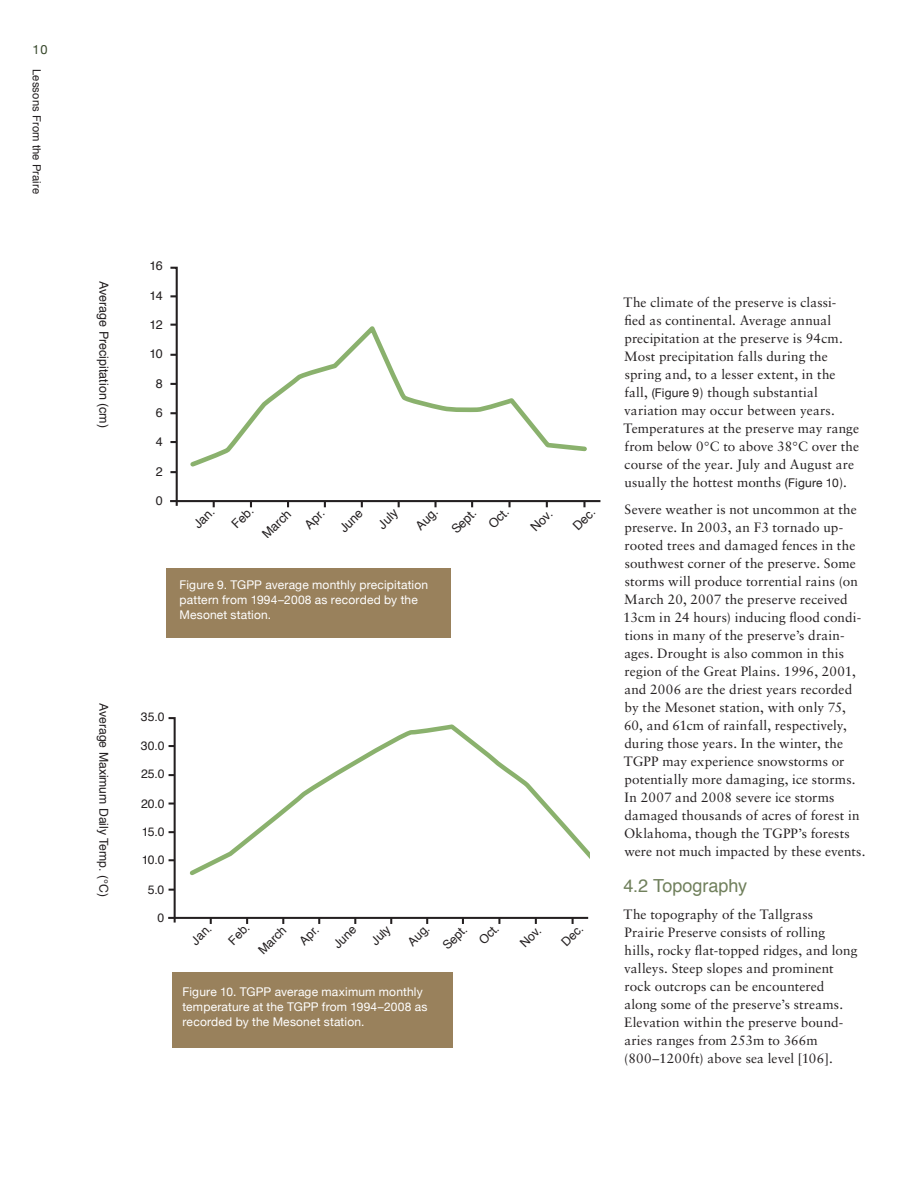
<style>
.page{position:relative;width:918px;height:1188px;background:#fff}
.page>*{position:absolute;margin:0;border:0;box-sizing:border-box;transform-origin:0 0}
.t1{font:18px "Helvetica";color:#70805c}
.t2{font:13.5px/18px "Sabon";letter-spacing:.01em;color:#231f20}
.t3{font:12.75px "Helvetica Neue";color:#354629}
.t4{font:12.45px/27.2px "Helvetica";color:#231f20}
.t5{font:12.15px/26.4px "Helvetica";color:#231f20}
.t6{font:12px/15px "Helvetica Neue";letter-spacing:.015em;color:#fff}
.t7{font:11.25px "Helvetica";letter-spacing:.015em;color:#231f20}
.s1{font-family:"Helvetica Neue";font-size:12px}
.s2{font-family:"Times New Roman"}
</style>
<div class="page">
<svg style="left:168px;top:717px;width:9px;height:206px"></svg>
<hr style="left:168px;top:917px;width:420px;height:2px;background:#231f20">
<svg style="left:189px;top:727px;width:400px;height:149px"></svg>
<div style="left:172px;top:972px;width:281px;height:75px;background:#99815c"></div>
<div style="left:166px;top:568px;width:285px;height:70px;background:#99815c"></div>
<svg style="left:170px;top:266px;width:9px;height:240px"></svg>
<svg style="left:434px;top:502px;width:3px;height:5px"></svg>
<svg style="left:508px;top:502px;width:3px;height:5px"></svg>
<svg style="left:583px;top:502px;width:3px;height:5px"></svg>
<hr style="left:170px;top:500px;width:430px;height:2px;background:#231f20">
<svg style="left:190px;top:329px;width:397px;height:138px"></svg>
<p class="t3" style="left:33px;top:42px;width:16px">10</p>
<p class="t7" style="left:46px;top:69px;width:127px;rotate:90deg">Lessons From the Praire</p>
<p class="t4" style="left:149px;top:252px;width:15px">16</p>
<p class="t4" style="left:118px;top:281px;width:149px;rotate:90deg">Average Precipitation (cm)</p>
<p class="t4" style="left:150px;top:281px;width:15px">14</p>
<p class="t4" style="left:149px;top:310px;width:15px">12</p>
<p class="t4" style="left:149px;top:340px;width:15px">10</p>
<p class="t4" style="left:156px;top:370px;width:8px">8</p>
<p class="t4" style="left:156px;top:399px;width:8px">6</p>
<p class="t4" style="left:156px;top:427px;width:8px">4</p>
<p class="t4" style="left:156px;top:458px;width:8px">2</p>
<p class="t4" style="left:156px;top:487px;width:8px">0</p>
<p class="t4" style="left:186px;top:516px;width:25px;rotate:-45deg">Jan.</p>
<p class="t4" style="left:224px;top:516px;width:27px;rotate:-45deg">Feb.</p>
<p class="t4" style="left:255px;top:526px;width:36px;rotate:-45deg">March</p>
<p class="t4" style="left:313px;top:501px;width:29px;text-indent:-22px;rotate:-45deg">Apr.<br>June</p>
<p class="t4" style="left:370px;top:517px;width:24px;rotate:-45deg">July</p>
<p class="t4" style="left:408px;top:518px;width:27px;rotate:-45deg">Aug.</p>
<p class="t4" style="left:444px;top:521px;width:31px;rotate:-45deg">Sept.</p>
<p class="t4" style="left:481px;top:516px;width:24px;rotate:-45deg">Oct.</p>
<p class="t4" style="left:523px;top:519px;width:26px;rotate:-45deg">Nov.</p>
<p class="t4" style="left:565px;top:518px;width:27px;rotate:-45deg">Dec.</p>
<p class="t6" style="left:180px;top:577px;width:250px">Figure 9. TGPP average monthly precipitation pattern from 1994–2008 as recorded by the<br>Mesonet station.</p>
<p class="t5" style="left:117px;top:703px;width:195px;rotate:90deg">Average Maximum Daily Temp. (°C)</p>
<p class="t5" style="left:141px;top:704px;width:25px">35.0</p>
<p class="t5" style="left:141px;top:732px;width:25px">30.0</p>
<p class="t5" style="left:141px;top:761px;width:25px">25.0</p>
<p class="t5" style="left:141px;top:790px;width:25px">20.0</p>
<p class="t5" style="left:142px;top:818px;width:24px">15.0</p>
<p class="t5" style="left:142px;top:846px;width:24px">10.0</p>
<p class="t5" style="left:148px;top:876px;width:18px">5.0</p>
<p class="t5" style="left:158px;top:904px;width:8px">0</p>
<p class="t5" style="left:184px;top:933px;width:25px;rotate:-45deg">Jan.</p>
<p class="t5" style="left:221px;top:933px;width:26px;rotate:-45deg">Feb.</p>
<p class="t5" style="left:251px;top:943px;width:35px;rotate:-45deg">March</p>
<p class="t5" style="left:307px;top:918px;width:28px;text-indent:-22px;rotate:-45deg">Apr.<br>June</p>
<p class="t5" style="left:364px;top:933px;width:23px;rotate:-45deg">July</p>
<p class="t5" style="left:400px;top:934px;width:27px;rotate:-45deg">Aug.</p>
<p class="t5" style="left:435px;top:938px;width:30px;rotate:-45deg">Sept.</p>
<p class="t5" style="left:471px;top:932px;width:24px;rotate:-45deg">Oct.</p>
<p class="t5" style="left:513px;top:936px;width:26px;rotate:-45deg">Nov.</p>
<p class="t5" style="left:554px;top:934px;width:27px;rotate:-45deg">Dec.</p>
<p class="t6" style="left:183px;top:984px;width:246px">Figure 10. TGPP average maximum monthly temperature at the TGPP from 1994–2008 as recorded by the Mesonet station.</p>
<p class="t2" style="left:624px;top:293px;width:237px">The climate of the preserve is classi&shy;fied as continental. Average annual precipitation at the preserve is 94cm.<br>Most precipitation falls during the spring and, to a lesser extent, in the fall, <span class="s1">(Figure 9</span>) though substantial variation may occur between years.<br>Temperatures at the preserve may range from below 0<span class="s2">°</span>C to above 38<span class="s2">°</span>C over the course of the year. July and August are usually the hottest months <span class="s1">(Figure 10</span>).</p>
<p class="t2" style="left:623px;top:500px;width:244px">Severe weather is not uncommon at the preserve. In 2003, an F3 tornado up&shy;rooted trees and damaged fences in the southwest corner of the preserve. Some storms will produce torrential rains (on March 20, 2007 the preserve received 13cm in 24 hours) inducing flood condi&shy;tions in many of the preserve’s drain&shy;ages. Drought is also common in this region of the Great Plains. 1996, 2001, and 2006 are the driest years recorded by the Mesonet station, with only 75, 60, and 61cm of rainfall, respectively, during those years. In the winter, the TGPP may experience snowstorms or potentially more damaging, ice storms.<br>In 2007 and 2008 severe ice storms damaged thousands of acres of forest in Oklahoma, though the TGPP’s forests were not much impacted by these events.</p>
<h1 class="t1" style="left:623px;top:871px;width:125px">4.2 Topography</h1>
<p class="t2" style="left:624px;top:905px;width:235px">The topography of the Tallgrass<br>Prairie Preserve consists of rolling<br>hills, rocky flat-topped ridges, and long valleys. Steep slopes and prominent rock outcrops can be encountered along some of the preserve’s streams.<br>Elevation within the preserve bound&shy;aries ranges from 253m to 366m (800–1200ft) above sea level [106].</p>
</div>
